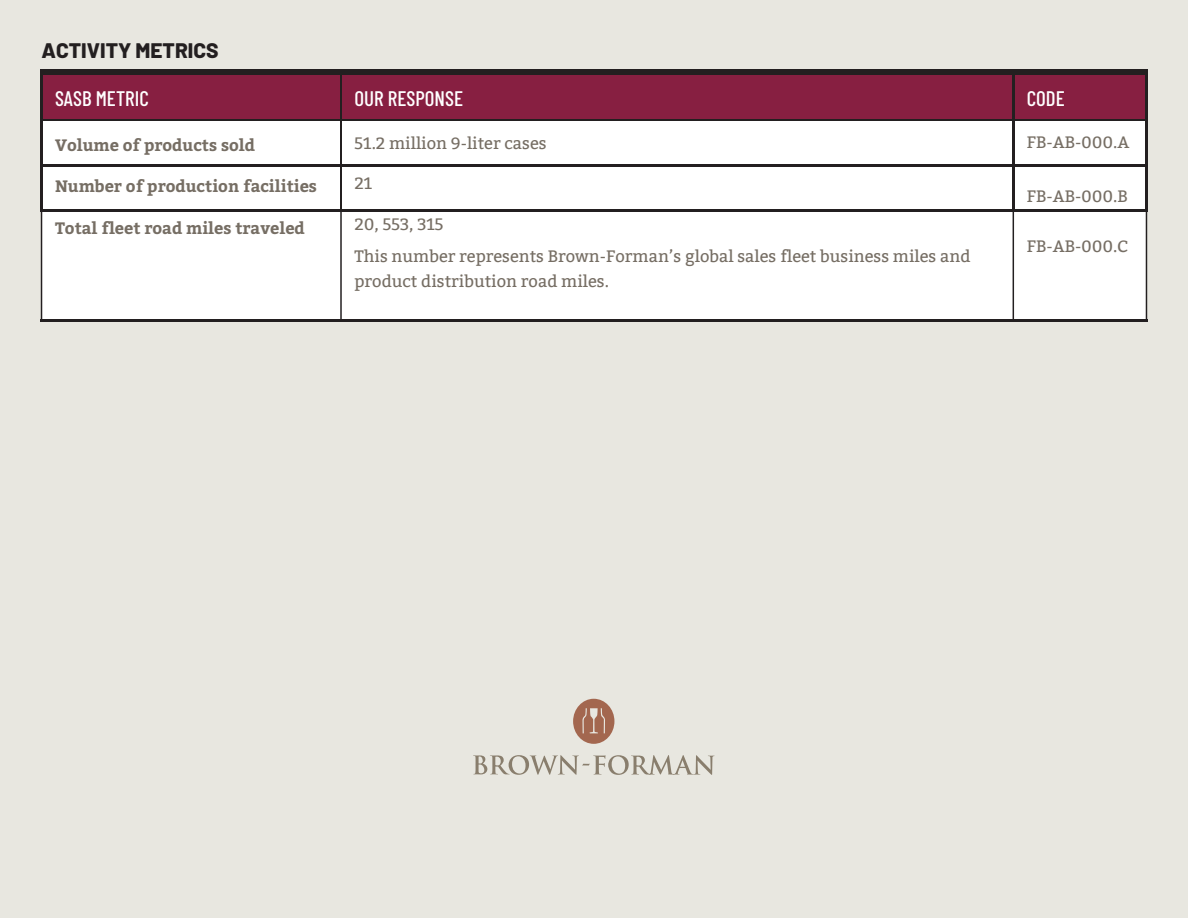
<style>
.page{position:relative;width:1188px;height:918px;background:#e8e7e0}
.page>*{position:absolute;margin:0;border:0;box-sizing:border-box;transform-origin:0 0}
.t1{font:500 21px "Barlow Condensed";color:#fff}
.t2{font:800 21px "Barlow";color:#231f20}
.t3{font:16.5px/32.7px "Bitter";color:#766e64}
.t4{font:700 16.5px "Bitter";color:#766e64}
</style>
<div class="page">
<svg style="left:573px;top:699px;width:41px;height:45px"></svg>
<svg style="left:473px;top:755px;width:242px;height:20px"></svg>
<div style="left:42px;top:74px;width:1104px;height:45px;background:#871f41"></div>
<div style="left:42px;top:121px;width:1104px;height:199px;background:#fff"></div>
<hr style="left:41px;top:121px;width:1px;height:44px;background:#231f20">
<hr style="left:340px;top:121px;width:2px;height:44px;background:#231f20">
<hr style="left:1013px;top:121px;width:1px;height:44px;background:#231f20">
<hr style="left:1146px;top:121px;width:1px;height:44px;background:#231f20">
<hr style="left:41px;top:165px;width:300px;height:1px;background:#231f20">
<hr style="left:41px;top:166px;width:1px;height:44px;background:#231f20">
<hr style="left:341px;top:165px;width:672px;height:1px;background:#231f20">
<hr style="left:340px;top:166px;width:2px;height:44px;background:#231f20">
<hr style="left:1013px;top:165px;width:134px;height:1px;background:#231f20">
<hr style="left:1013px;top:166px;width:1px;height:44px;background:#231f20">
<hr style="left:1146px;top:166px;width:1px;height:44px;background:#231f20">
<hr style="left:41px;top:210px;width:300px;height:1px;background:#231f20">
<hr style="left:41px;top:211px;width:1px;height:109px;background:#231f20">
<hr style="left:341px;top:210px;width:672px;height:1px;background:#231f20">
<hr style="left:340px;top:211px;width:2px;height:109px;background:#231f20">
<hr style="left:1013px;top:210px;width:134px;height:1px;background:#231f20">
<hr style="left:1013px;top:211px;width:1px;height:109px;background:#231f20">
<hr style="left:1146px;top:211px;width:1px;height:109px;background:#231f20">
<hr style="left:41px;top:320px;width:300px;height:1px;background:#231f20">
<hr style="left:341px;top:320px;width:672px;height:1px;background:#231f20">
<hr style="left:1013px;top:320px;width:134px;height:1px;background:#231f20">
<hr style="left:41px;top:70px;width:300px;height:4px;background:#231f20">
<hr style="left:341px;top:70px;width:672px;height:4px;background:#231f20">
<hr style="left:1013px;top:70px;width:134px;height:4px;background:#231f20">
<hr style="left:41px;top:74px;width:1px;height:45px;background:#231f20">
<hr style="left:340px;top:74px;width:2px;height:45px;background:#231f20">
<hr style="left:1013px;top:74px;width:1px;height:45px;background:#231f20">
<hr style="left:1146px;top:74px;width:1px;height:45px;background:#231f20">
<hr style="left:41px;top:119px;width:300px;height:2px;background:#231f20">
<hr style="left:341px;top:119px;width:672px;height:2px;background:#231f20">
<hr style="left:1013px;top:119px;width:134px;height:2px;background:#231f20">
<p class="t2" style="left:42px;top:37px;width:179px">ACTIVITY METRICS</p>
<p class="t1" style="left:55px;top:85px;width:95px">SASB METRIC</p>
<p class="t1" style="left:355px;top:85px;width:110px">OUR RESPONSE</p>
<p class="t1" style="left:1027px;top:85px;width:40px">CODE</p>
<p class="t4" style="left:55px;top:133px;width:202px">Volume of products sold</p>
<p class="t4" style="left:55px;top:174px;width:264px">Number of production facilities</p>
<p class="t4" style="left:55px;top:216px;width:251px">Total fleet road miles traveled</p>
<p class="t3" style="left:355px;top:127px;width:194px">51.2 million 9-liter cases</p>
<p class="t3" style="left:355px;top:167px;width:19px">21</p>
<p class="t3" style="left:355px;top:208px;width:618px">20, 553, 315<br>This number represents Brown-Forman’s global sales fleet business miles and</p>
<p class="t3" style="left:355px;top:265px;width:256px">product distribution road miles.</p>
<p class="t3" style="left:1027px;top:126px;width:104px">FB-AB-000.A</p>
<p class="t3" style="left:1027px;top:180px;width:103px">FB-AB-000.B</p>
<p class="t3" style="left:1027px;top:230px;width:103px">FB-AB-000.C</p>
</div>
